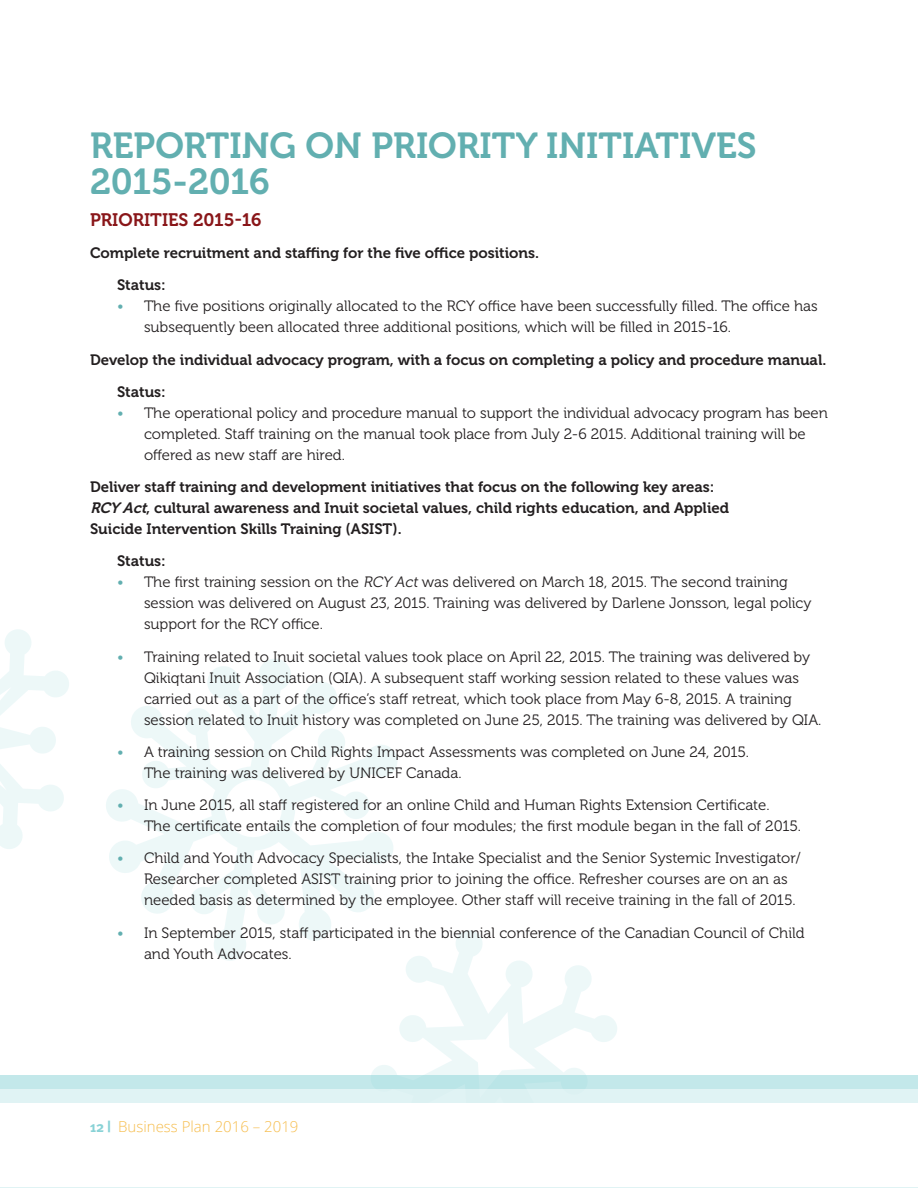
<style>
.page{position:relative;width:918px;height:1188px;background:#fff}
.page>*{position:absolute;margin:0;border:0;box-sizing:border-box;transform-origin:0 0}
._1_0_Heading{font:36px/36px "Museo 700";color:#62afb0}
._2_0_Sub_Headin{font:18px "Museo 700";color:#891619}
.t1{font:15px/21px "Museo 300";color:#231f20}
.Secondary_Status_Hea{font:15px/21px "Museo 700";color:#231f20}
.t2{font:300 15px "Open Sans";color:#f6bd4d}
.s1{color:#62afb0}
.s2{font-style:italic}
.s3{font-family:"Meta Plus";font-weight:700;color:#88d2d6}
</style>
<div class="page">
<svg style="left:106px;top:659px;width:291px;height:302px"></svg>
<svg style="left:369px;top:928px;width:250px;height:148px"></svg>
<svg style="left:0;top:629px;width:69px;height:220px"></svg>
<div style="left:0;top:1076px;width:918px;height:112px;background:#c3e8ea"></div>
<div style="left:0;top:1089px;width:918px;height:99px;background:#e0f3f4"></div>
<div style="left:1px;top:1103px;width:917px;height:84px;background:#fff"></div>
<p class="_1_0_Heading" style="left:90px;top:128px;width:668px">REPORTING ON PRIORITY INITIATIVES<br>2015-2016</p>
<p class="_2_0_Sub_Headin" style="left:90px;top:210px;width:173px">PRIORITIES 2015-16</p>
<p class="Secondary_Status_Hea" style="left:90px;top:243px;width:451px">Complete recruitment and staffing for the five office positions.</p>
<p class="Secondary_Status_Hea" style="left:117px;top:275px;width:50px">Status:</p>
<p class="t1" style="left:144px;top:296px;width:675px;text-indent:-27px"><span class="s1">•</span> The five positions originally allocated to the RCY office have been successfully filled. The office has subsequently been allocated three additional positions, which will be filled in 2015-16.</p>
<p class="Secondary_Status_Hea" style="left:90px;top:349px;width:738px">Develop the individual advocacy program, with a focus on completing a policy and procedure manual.</p>
<p class="Secondary_Status_Hea" style="left:117px;top:381px;width:50px">Status:</p>
<p class="t1" style="left:144px;top:402px;width:685px;text-indent:-27px"><span class="s1">•</span> The operational policy and procedure manual to support the individual advocacy program has been completed. Staff training on the manual took place from July 2-6 2015. Additional training will be offered as new staff are hired.</p>
<p class="Secondary_Status_Hea" style="left:90px;top:477px;width:641px">Deliver staff training and development initiatives that focus on the following key areas:<br><span class="s2">RCYAct</span>, cultural awareness and Inuit societal values, child rights education, and Applied<br>Suicide Intervention Skills Training (ASIST).</p>
<p class="Secondary_Status_Hea" style="left:117px;top:551px;width:50px">Status:</p>
<p class="t1" style="left:144px;top:572px;width:669px;text-indent:-27px"><span class="s1">•</span> The first training session on the <span class="s2">RCY Act</span> was delivered on March 18, 2015. The second training session was delivered on August 23, 2015. Training was delivered by Darlene Jonsson, legal policy support for the RCY office.</p>
<p class="t1" style="left:144px;top:646px;width:679px;text-indent:-27px"><span class="s1">•</span> Training related to Inuit societal values took place on April 22, 2015. The training was delivered by Qikiqtani Inuit Association (QIA). A subsequent staff working session related to these values was carried out as a part of the office’s staff retreat, which took place from May 6-8, 2015. A training session related to Inuit history was completed on June 25, 2015. The training was delivered by QIA.</p>
<p class="t1" style="left:144px;top:741px;width:607px;text-indent:-27px"><span class="s1">•</span> A training session on Child Rights Impact Assessments was completed on June 24, 2015.<br>The training was delivered by UNICEF Canada.</p>
<p class="t1" style="left:144px;top:795px;width:659px;text-indent:-27px"><span class="s1">•</span> In June 2015, all staff registered for an online Child and Human Rights Extension Certificate.<br>The certificate entails the completion of four modules; the first module began in the fall of 2015.</p>
<p class="t1" style="left:144px;top:848px;width:658px;text-indent:-27px"><span class="s1">•</span> Child and Youth Advocacy Specialists, the Intake Specialist and the Senior Systemic Investigator/<br>Researcher completed ASIST training prior to joining the office. Refresher courses are on an as needed basis as determined by the employee. Other staff will receive training in the fall of 2015.</p>
<p class="t1" style="left:144px;top:922px;width:662px;text-indent:-27px"><span class="s1">•</span> In September 2015, staff participated in the biennial conference of the Canadian Council of Child and Youth Advocates.</p>
<p class="t2" style="left:90px;top:1116px;width:210px"><span class="s3">12 |</span> Business Plan 2016 – 2019</p>
</div>
